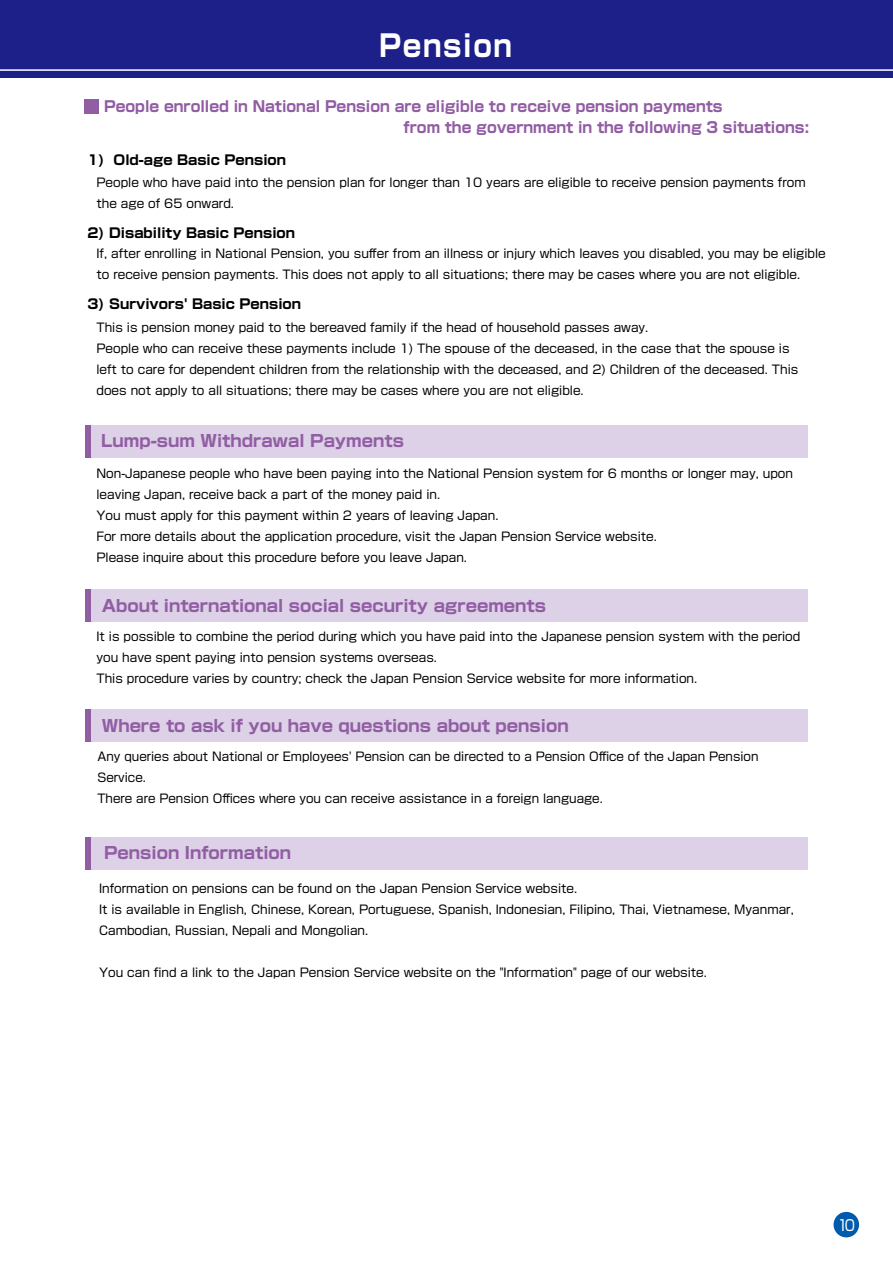
<style>
.page{position:relative;width:893px;height:1263px;background:#fff}
.page>*{position:absolute;margin:0;border:0;box-sizing:border-box;transform-origin:0 0}
.t1{font:700 30px "Shin Go Pro";letter-spacing:.06em;color:#fff;scale:.9 1}
.t2{font:700 16.5px "Shin Go Pro";color:#915da3}
.t3{font:700 15px/21px "Shin Go Pro";color:#915da3;scale:.95 1}
.t4{font:15px "Shin Go Pro";color:#fff;scale:.9 1}
.t5{font:700 13.5px "Shin Go Pro";color:#000}
.t6{font:12px/21px "Shin Go Pro";color:#000}
</style>
<div class="page">
<div style="left:0;top:0;width:893px;height:78px;background:#1d2088"></div>
<hr style="left:0;top:69px;width:893px;height:2px;background:#fff">
<div style="left:84px;top:99px;width:15px;height:15px;background:#915da3"></div>
<div style="left:85px;top:425px;width:723px;height:32px;background:#ddd1e7"></div>
<div style="left:85px;top:425px;width:5px;height:32px;background:#915da3"></div>
<div style="left:85px;top:589px;width:723px;height:32px;background:#ddd1e7"></div>
<div style="left:85px;top:589px;width:5px;height:32px;background:#915da3"></div>
<div style="left:85px;top:837px;width:723px;height:32px;background:#ddd1e7"></div>
<div style="left:85px;top:837px;width:5px;height:32px;background:#915da3"></div>
<div style="left:833px;top:1212px;width:26px;height:25px;background:#005bac;border-radius:50%"></div>
<div style="left:85px;top:709px;width:723px;height:32px;background:#ddd1e7"></div>
<div style="left:85px;top:709px;width:5px;height:32px;background:#915da3"></div>
<h1 class="t1" style="left:379px;top:21px;width:149px">Pension</h1>
<p class="t3" style="left:104px;top:95px;width:744px">People enrolled in National Pension are eligible to receive pension payments<br>　　　　　　　　　　　　　　　　　　　　　from the government in the following 3 situations:</p>
<p class="t5" style="left:88px;top:149px;width:200px">1) Old-age Basic Pension</p>
<p class="t6" style="left:96px;top:170px;width:711px">People who have paid into the pension plan for longer than 10 years are eligible to receive pension payments from the age of 65 onward.</p>
<p class="t5" style="left:88px;top:222px;width:209px">2) Disability Basic Pension</p>
<p class="t6" style="left:96px;top:242px;width:731px">If, after enrolling in National Pension, you suffer from an illness or injury which leaves you disabled, you may be eligible to receive pension payments. This does not apply to all situations; there may be cases where you are not eligible.</p>
<p class="t5" style="left:88px;top:293px;width:215px">3) Survivors' Basic Pension</p>
<p class="t6" style="left:96px;top:315px;width:703px">This is pension money paid to the bereaved family if the head of household passes away.<br>People who can receive these payments include 1) The spouse of the deceased, in the case that the spouse is left to care for dependent children from the relationship with the deceased, and 2) Children of the deceased. This does not apply to all situations; there may be cases where you are not eligible.</p>
<h2 class="t2" style="left:101px;top:428px;width:304px">Lump-sum Withdrawal Payments</h2>
<p class="t6" style="left:96px;top:462px;width:698px">Non-Japanese people who have been paying into the National Pension system for 6 months or longer may, upon leaving Japan, receive back a part of the money paid in.<br>You must apply for this payment within 2 years of leaving Japan.<br>For more details about the application procedure, visit the Japan Pension Service website.<br>Please inquire about this procedure before you leave Japan.</p>
<h2 class="t2" style="left:102px;top:593px;width:446px">About international social security agreements</h2>
<p class="t6" style="left:96px;top:624px;width:705px">It is possible to combine the period during which you have paid into the Japanese pension system with the period you have spent paying into pension systems overseas.<br>This procedure varies by country; check the Japan Pension Service website for more information.</p>
<h2 class="t2" style="left:102px;top:713px;width:468px">Where to ask if you have questions about pension</h2>
<p class="t6" style="left:97px;top:744px;width:662px">Any queries about National or Employees' Pension can be directed to a Pension Office of the Japan Pension<br>Service.<br>There are Pension Offices where you can receive assistance in a foreign language.</p>
<h2 class="t2" style="left:104px;top:840px;width:188px">Pension Information</h2>
<p class="t6" style="left:99px;top:876px;width:696px">Information on pensions can be found on the Japan Pension Service website.<br>It is available in English, Chinese, Korean, Portuguese, Spanish, Indonesian, Filipino, Thai, Vietnamese, Myanmar,<br>Cambodian, Russian, Nepali and Mongolian.</p>
<p class="t6" style="left:99px;top:960px;width:609px">You can find a link to the Japan Pension Service website on the "Information" page of our website.</p>
<p class="t4" style="left:837px;top:1213px;width:21px">10</p>
</div>
